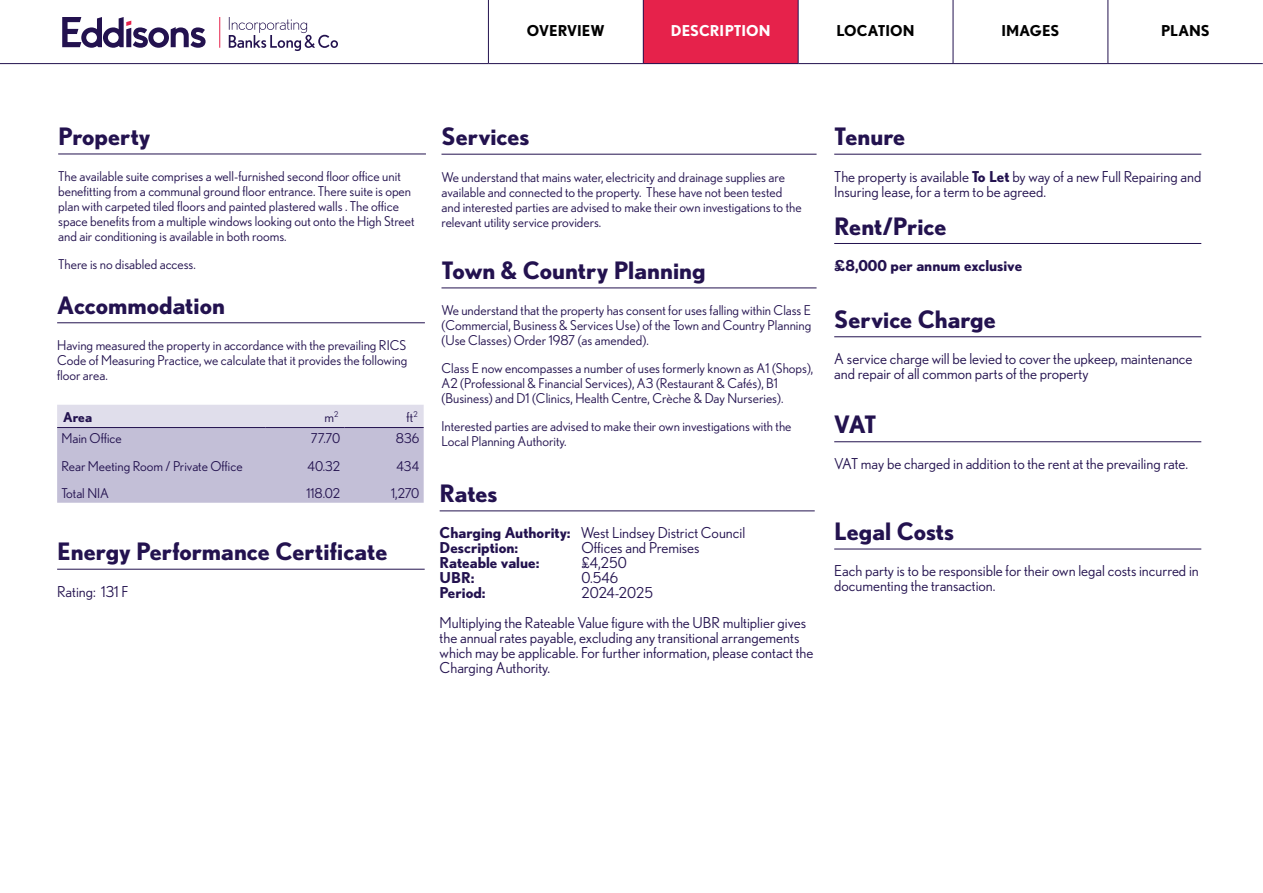
<style>
.page{position:relative;width:1263px;height:893px;background:#fff}
.page>*{position:absolute;margin:0;border:0;box-sizing:border-box;transform-origin:0 0}
.t1{font:700 24px "Nobel";color:#23124f}
.t2{font:15px/15px "Nobel";color:#23124f}
.t3{font:700 15px/15px "Nobel";color:#23124f}
.t4{font:700 15px "Nobel";letter-spacing:.005em;color:#000}
.t5{font:700 15px "Nobel";color:#fff}
.t6{font:13.5px/15px "Nobel";color:#23124f}
.t7{font:700 13.5px "Nobel";color:#23124f}
.s1{font-weight:700;font-size:24px}
.s2{font-weight:400}
.s3{font-weight:700}
</style>
<div class="page">
<hr style="left:58px;top:154px;width:368px;height:1px;background:#23124f">
<hr style="left:834px;top:549px;width:367px;height:1px;background:#23124f">
<hr style="left:57px;top:322px;width:368px;height:1px;background:#23124f">
<svg style="left:57px;top:405px;width:367px;height:98px;background:#c9c6db"></svg>
<hr style="left:57px;top:427px;width:208px;height:1px;background:#23124f">
<hr style="left:265px;top:427px;width:79px;height:1px;background:#23124f">
<hr style="left:344px;top:427px;width:80px;height:1px;background:#23124f">
<hr style="left:440px;top:510px;width:375px;height:1px;background:#23124f">
<hr style="left:834px;top:154px;width:367px;height:1px;background:#23124f">
<hr style="left:834px;top:243px;width:367px;height:1px;background:#23124f">
<hr style="left:834px;top:441px;width:367px;height:1px;background:#23124f">
<hr style="left:441px;top:288px;width:375px;height:1px;background:#23124f">
<hr style="left:441px;top:154px;width:375px;height:1px;background:#23124f">
<hr style="left:834px;top:336px;width:367px;height:1px;background:#23124f">
<hr style="left:57px;top:569px;width:368px;height:1px;background:#23124f">
<hr style="left:0;top:63px;width:488px;height:1px;background:#23124f">
<hr style="left:1108px;top:63px;width:155px;height:1px;background:#23124f">
<hr style="left:488px;top:63px;width:155px;height:1px;background:#23124f">
<div style="left:488px;top:0;width:118px;height:64px;background:#fff"></div>
<svg style="left:607px;top:0;width:118px;height:64px;fill:#e6224b"></svg>
<svg style="left:725px;top:0;width:119px;height:64px;fill:#e6224b"></svg>
<div style="left:1080px;top:0;width:119px;height:64px;background:#fff"></div>
<svg style="left:62px;top:17px;width:144px;height:31px"></svg>
<hr style="left:219px;top:17px;width:1px;height:31px;background:#e6224b">
<svg style="left:229px;top:17px;width:109px;height:34px"></svg>
<p class="t4" style="left:527px;top:21px;width:79px">Overview</p>
<p class="t5" style="left:671px;top:21px;width:101px">DESCRI PTION</p>
<p class="t4" style="left:837px;top:21px;width:66px">Locat ion</p>
<p class="t4" style="left:1001px;top:21px;width:59px">IMAGES</p>
<p class="t4" style="left:1161px;top:21px;width:50px">PLANS</p>
<h1 class="t1" style="left:441px;top:122px;width:90px">Services</h1>
<p class="t6" style="left:441px;top:169px;width:362px">We understand that mains water, electricity and drainage supplies are available and connected to the property. These have not been tested and interested parties are advised to make their own investigations to the relevant utility service providers.</p>
<h1 class="t1" style="left:58px;top:122px;width:94px">Property</h1>
<p class="t6" style="left:58px;top:169px;width:358px">The available suite comprises a well-furnished second floor office unit benefitting from a communal ground floor entrance. There suite is open plan with carpeted tiled floors and painted plastered walls . The office space benefits from a multiple windows looking out onto the High Street and air conditioning is available in both rooms.</p>
<p class="t6" style="left:58px;top:257px;width:139px">There is no disabled access.</p>
<h1 class="t1" style="left:441px;top:256px;width:266px">Town &amp; Country Planning</h1>
<p class="t6" style="left:441px;top:303px;width:371px;text-align:justify">We understand that the property has consent for uses falling within Class E (Commercial, Business &amp; Services Use) of the Town and Country Planning (Use Classes) Order 1987 (as amended).</p>
<p class="t6" style="left:441px;top:361px;width:373px">Class E now encompasses a number of uses formerly known as A1 (Shops),<br>A2 (Professional &amp; Financial Services), A3 (Restaurant &amp; Cafés), B1 (Business) and D1 (Clinics, Health Centre, Crèche &amp; Day Nurseries).</p>
<p class="t6" style="left:441px;top:418px;width:351px">Interested parties are advised to make their own investigations with the<br>Local Planning Authority.</p>
<h1 class="t1" style="left:57px;top:291px;width:169px">Accommodation</h1>
<p class="t6" style="left:57px;top:338px;width:352px;text-align:justify">Having measured the property in accordance with the prevailing RICS Code of Measuring Practice, we calculate that it provides the following floor area.</p>
<p class="t7" style="left:63px;top:409px;width:31px">Area</p>
<p class="t6" style="left:325px;top:409px;width:15px">m<sup>2</sup></p>
<p class="t6" style="left:407px;top:409px;width:13px">ft<sup>2</sup></p>
<p class="t6" style="left:61px;top:424px;width:183px;line-height:27.8px">Main Office<br>Rear Meeting Room / Private Office<br>Total NIA</p>
<p class="t6" style="left:307px;top:424px;width:35px;line-height:27.8px;text-align:center">77.70<br>40.32<br>118.02</p>
<p class="t6" style="left:396px;top:430px;width:25px">836</p>
<p class="t6" style="left:396px;top:458px;width:24px">434</p>
<p class="t6" style="left:391px;top:486px;width:108px">1,270 <span class="s1">Rates</span></p>
<p class="t3" style="left:440px;top:525px;width:307px">Charging Authority: <span class="s2">West Lindsey District Council<br></span>Description:</p>
<p class="t2" style="left:582px;top:540px;width:120px">Offices and Premises</p>
<h1 class="t1" style="left:57px;top:537px;width:332px">Energy Performance Certificate</h1>
<p class="t2" style="left:57px;top:583px;width:73px">Rating: 131 F</p>
<p class="t3" style="left:440px;top:555px;width:101px">Rateable value:</p>
<p class="t2" style="left:582px;top:555px;width:47px">£4,250</p>
<p class="t3" style="left:440px;top:570px;width:36px">UBR:</p>
<p class="t2" style="left:582px;top:570px;width:38px">0.546</p>
<p class="t3" style="left:440px;top:585px;width:47px">Period:</p>
<p class="t2" style="left:440px;top:578px;width:368px;line-height:30px;text-indent:142px">2024-2025<br>Multiplying the Rateable Value figure with the UBR multiplier gives</p>
<p class="t2" style="left:440px;top:630px;width:375px">the annual rates payable, excluding any transitional arrangements which may be applicable. For further information, please contact the<br>Charging Authority.</p>
<h1 class="t1" style="left:834px;top:122px;width:72px">Tenure</h1>
<p class="t2" style="left:834px;top:169px;width:369px">The property is available <span class="s3">To Let</span> by way of a new Full Repairing and<br>Insuring lease, for a term to be agreed.</p>
<h1 class="t1" style="left:834px;top:212px;width:114px">Rent/Price</h1>
<p class="t3" style="left:834px;top:258px;width:189px">£8,000 per annum exclusive</p>
<h1 class="t1" style="left:834px;top:305px;width:163px">Service Charge</h1>
<p class="t2" style="left:834px;top:351px;width:360px">A service charge will be levied to cover the upkeep, maintenance and repair of all common parts of the property</p>
<h1 class="t1" style="left:834px;top:410px;width:44px">VAT</h1>
<p class="t2" style="left:834px;top:456px;width:355px">VAT may be charged in addition to the rent at the prevailing rate.</p>
<h1 class="t1" style="left:834px;top:517px;width:121px">Legal Costs</h1>
<p class="t2" style="left:834px;top:563px;width:366px">Each party is to be responsible for their own legal costs incurred in documenting the transaction.</p>
</div>
